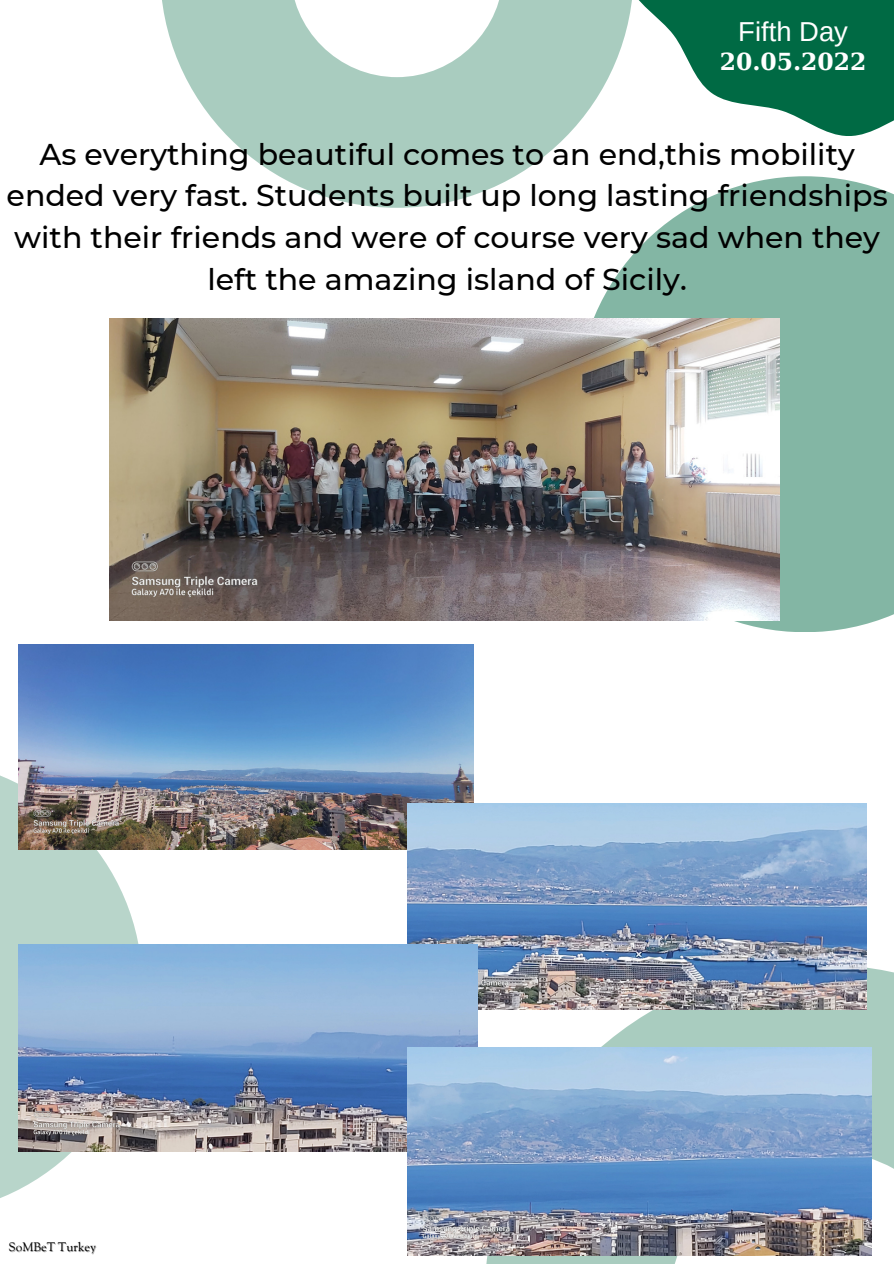
<style>
.page{position:relative;width:894px;height:1264px;background:#fff}
.page>*{position:absolute;margin:0;border:0;box-sizing:border-box;transform-origin:0 0}
.t1{font:500 30px/41.7px "Montserrat";color:#000;text-align:center}
.t2{font:27.45px "Arimo";color:#fff}
.t3{font:700 23.4px "DejaVu Serif";color:#fff}
.t4{font:12.15px "Sorts Mill Goudy";color:#000}
</style>
<div class="page">
<svg style="left:162px;top:0;width:458px;height:208px;fill:#a9ccbf"></svg>
<svg style="left:576px;top:176px;width:317px;height:456px;fill:#83b6a4"></svg>
<svg style="left:620px;top:0;width:273px;height:136px;fill:#006a44"></svg>
<svg style="left:0;top:775px;width:142px;height:423px;fill:#b8d5ca"></svg>
<svg style="left:484px;top:964px;width:409px;height:299px;fill:#a9ccbf"></svg>
<img style="left:109px;top:318px;width:670px;height:302px">
<img style="left:18px;top:644px;width:455px;height:205px">
<img style="left:408px;top:803px;width:458px;height:206px">
<img style="left:18px;top:944px;width:460px;height:207px">
<img style="left:408px;top:1047px;width:462px;height:208px">
<p class="t2" style="left:738px;top:16px;width:111px">Fifth Day</p>
<p class="t3" style="left:719px;top:48px;width:148px">20.05.2022</p>
<p class="t1" style="left:7px;top:133px;width:882px">As everythi ng beautiful comes to an end,this mobi lity ended very fast. Students bui lt up long lasti ng friendshi ps with thei r friends and were of course very sad when they left the amazi ng island of Sici ly.</p>
<p class="t4" style="left:9px;top:1239px;width:89px">SoMBeT Turkey</p>
</div>
